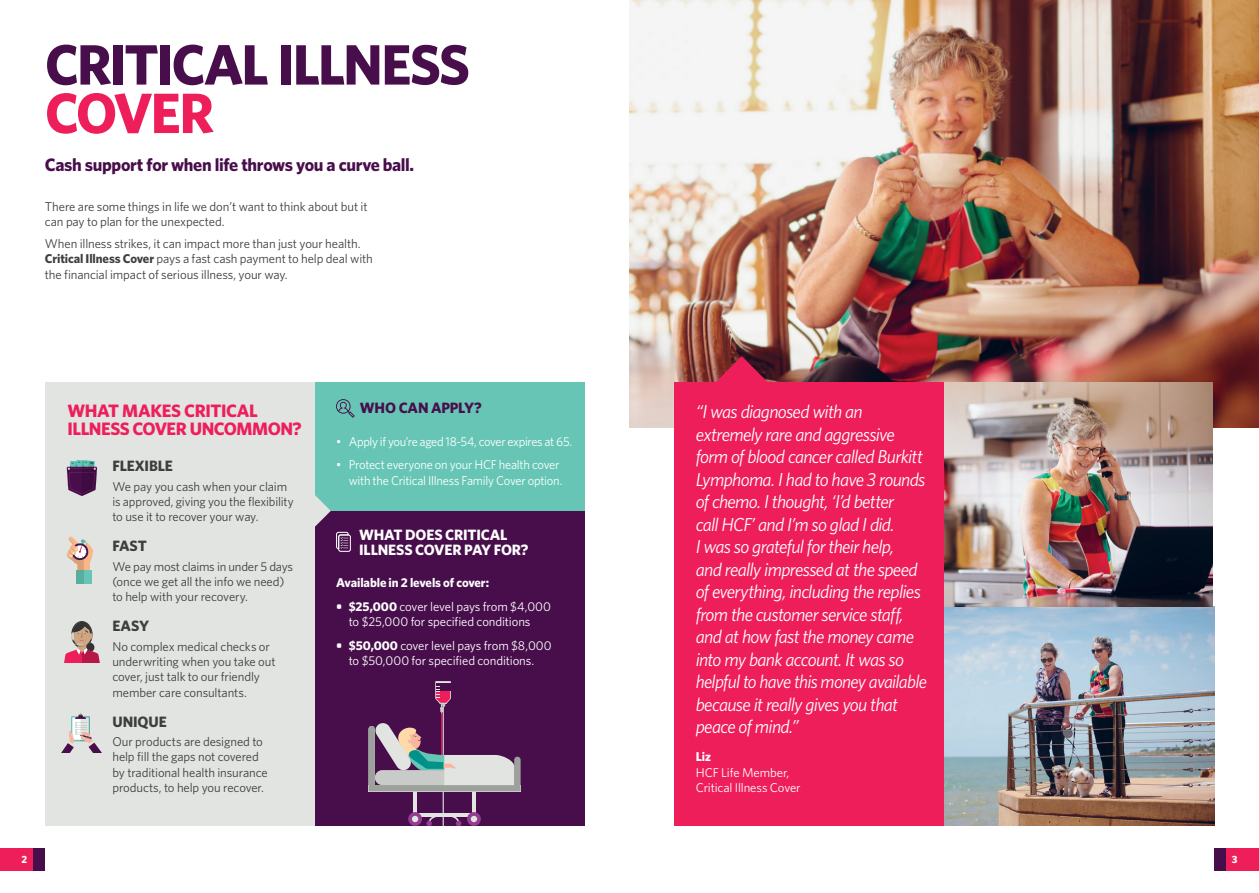
<style>
.page{position:relative;width:1259px;height:893px;background:#fff}
.page>*{position:absolute;margin:0;border:0;box-sizing:border-box;transform-origin:0 0}
.t1{font:700 57px/48.4px "Whitney";letter-spacing:-.035em;color:#480e4b}
.t2{font:italic 18.75px/22.5px "Whitney";letter-spacing:-.035em;color:#fff}
.t3{font:700 18px "Whitney";letter-spacing:-.02em;color:#480e4b}
.t4{font:700 18px/18px "Whitney";letter-spacing:-.02em;color:#ee1e5b}
.t5{font:700 15px/15px "Whitney";letter-spacing:-.01em;color:#fff}
.t6{font:700 15px "Whitney";letter-spacing:-.005em;color:#3e3e3f}
.t7{font:700 15px "Whitney";letter-spacing:-.015em;color:#480e4b}
.t8{font:12.75px/15.3px "Whitney";letter-spacing:-.01em;color:#3e3e3f}
.t9{font:12.75px/15.3px "Whitney";letter-spacing:-.015em;color:#fff}
.t10{font:700 12.75px "Whitney";letter-spacing:-.01em;color:#fff}
.t11{font:700 10.5px "Whitney";color:#fff}
.s1{color:#ee1e5b}
.s2{font-weight:700}
</style>
<div class="page">
<div style="left:45px;top:382px;width:292px;height:443px;background:#e2e4e2"></div>
<div style="left:315px;top:382px;width:269px;height:129px;background:#66c5b4"></div>
<div style="left:315px;top:511px;width:269px;height:314px;background:#480e4b"></div>
<svg style="left:336px;top:399px;width:18px;height:19px"></svg>
<div style="left:338px;top:535px;width:13px;height:17px;border:1px solid #fff;border-radius:2px"></div>
<svg style="left:315px;top:495px;width:34px;height:54px"></svg>
<img style="left:629px;top:0;width:630px;height:427px">
<img style="left:944px;top:382px;width:270px;height:443px">
<hr style="left:472px;top:787px;width:4px;height:34px;background:#e2e4e2">
<hr style="left:413px;top:787px;width:4px;height:34px;background:#e2e4e2">
<hr style="left:443px;top:693px;width:1px;height:132px;background:#e2e4e2">
<svg style="left:426px;top:817px;width:35px;height:8px"></svg>
<hr style="left:441px;top:693px;width:1px;height:72px;background:#ee1e5b">
<svg style="left:435px;top:681px;width:16px;height:32px"></svg>
<hr style="left:413px;top:813px;width:63px;height:4px;background:#e2e4e2">
<div style="left:467px;top:812px;width:14px;height:13px;background:#943b92;border-radius:50%"></div>
<svg style="left:471px;top:816px;width:6px;height:6px"></svg>
<div style="left:408px;top:812px;width:14px;height:13px;background:#943b92;border-radius:50%"></div>
<svg style="left:412px;top:816px;width:6px;height:6px"></svg>
<svg style="left:368px;top:722px;width:152px;height:69px"></svg>
<div style="left:674px;top:382px;width:270px;height:443px;background:#ee1e5b"></div>
<svg style="left:67px;top:460px;width:30px;height:36px"></svg>
<svg style="left:64px;top:622px;width:36px;height:40px"></svg>
<svg style="left:61px;top:714px;width:41px;height:39px"></svg>
<svg style="left:674px;top:337px;width:94px;height:45px;background:#9a494c"></svg>
<svg style="left:66px;top:536px;width:27px;height:34px"></svg>
<div style="left:76px;top:570px;width:16px;height:14px;background:#66c5b4"></div>
<div style="left:76px;top:570px;width:8px;height:14px;background:#59ad9d"></div>
<div style="left:1225px;top:848px;width:34px;height:22px;background:#ee1e5b"></div>
<div style="left:1214px;top:848px;width:11px;height:22px;background:#480e4b"></div>
<div style="left:0;top:848px;width:34px;height:22px;background:#ee1e5b"></div>
<div style="left:34px;top:848px;width:11px;height:22px;background:#480e4b"></div>
<p class="t1" style="left:45px;top:39px;width:426px">CRITICAL ILLNESS<br><span class="s1">COVER</span></p>
<p class="t3" style="left:45px;top:153px;width:371px">Cash support for when life throws you a curve ball.</p>
<p class="t8" style="left:45px;top:199px;width:324px">There are some things in life we don’t want to think about but it can pay to plan for the unexpected.</p>
<p class="t8" style="left:45px;top:236px;width:329px">When illness strikes, it can impact more than just your health.<br><span class="s2">Critical Illness Cover</span> pays a fast cash payment to help deal with the financial impact of serious illness, your way.</p>
<p class="t4" style="left:67px;top:401px;width:236px">WHAT MAKES CRITICAL<br>ILLNESS COVER UNCOMMON?</p>
<p class="t7" style="left:360px;top:398px;width:123px">WHO CAN APPLY?</p>
<p class="t9" style="left:336px;top:433px;width:238px">• Apply if you’re aged 18-54, cover expires at 65.</p>
<p class="t9" style="left:336px;top:457px;width:228px;text-align:right">• Protect everyone on your HCF health cover with the Critical Illness Family Cover option.</p>
<p class="t6" style="left:112px;top:456px;width:62px">FLEXIBLE</p>
<p class="t8" style="left:112px;top:478px;width:183px">We pay you cash when your claim is approved, giving you the flexibility to use it to recover your way.</p>
<p class="t6" style="left:112px;top:536px;width:36px">FAST</p>
<p class="t8" style="left:112px;top:558px;width:182px">We pay most claims in under 5 days (once we get all the info we need) to help with your recovery.</p>
<p class="t6" style="left:112px;top:616px;width:38px">EASY</p>
<p class="t8" style="left:112px;top:638px;width:165px">No complex medical checks or underwriting when you take out cover, just talk to our friendly member care consultants.</p>
<p class="t6" style="left:112px;top:711px;width:56px">UNIQUE</p>
<p class="t8" style="left:112px;top:734px;width:157px">Our products are designed to help fill the gaps not covered by traditional health insurance products, to help you recover.</p>
<p class="t5" style="left:359px;top:527px;width:171px">WHAT DOES CRITICAL<br>ILLNESS COVER PAY FOR?</p>
<p class="t10" style="left:336px;top:574px;width:155px">Available in 2 levels of cover:</p>
<p class="t9" style="left:349px;top:599px;width:204px;text-indent:-13px"><span class="s2">• $25,000</span> cover level pays from $4,000 to $25,000 for specified conditions</p>
<p class="t9" style="left:336px;top:638px;width:217px;text-align:center"><span class="s2">• $50,000</span> cover level pays from $8,000 to $50,000 for specified conditions.</p>
<p class="t2" style="left:696px;top:400px;width:233px">“I was diagnosed with an extremely rare and aggressive form of blood cancer called Burkitt<br>Lymphoma. I had to have 3 rounds of chemo. I thought, ‘I’d better<br>call HCF’ and I’m so glad I did.<br>I was so grateful for their help,<br>and really impressed at the speed of everything, including the replies from the customer service staff, and at how fast the money came into my bank account. It was so helpful to have this money available because it really gives you that peace of mind.”</p>
<p class="t9" style="left:696px;top:749px;width:106px"><span class="s2">Liz<br></span>HCF Life Member,<br>Critical Illness Cover</p>
<p class="t11" style="left:21px;top:853px;width:7px">2</p>
<p class="t11" style="left:1231px;top:853px;width:7px">3</p>
</div>
